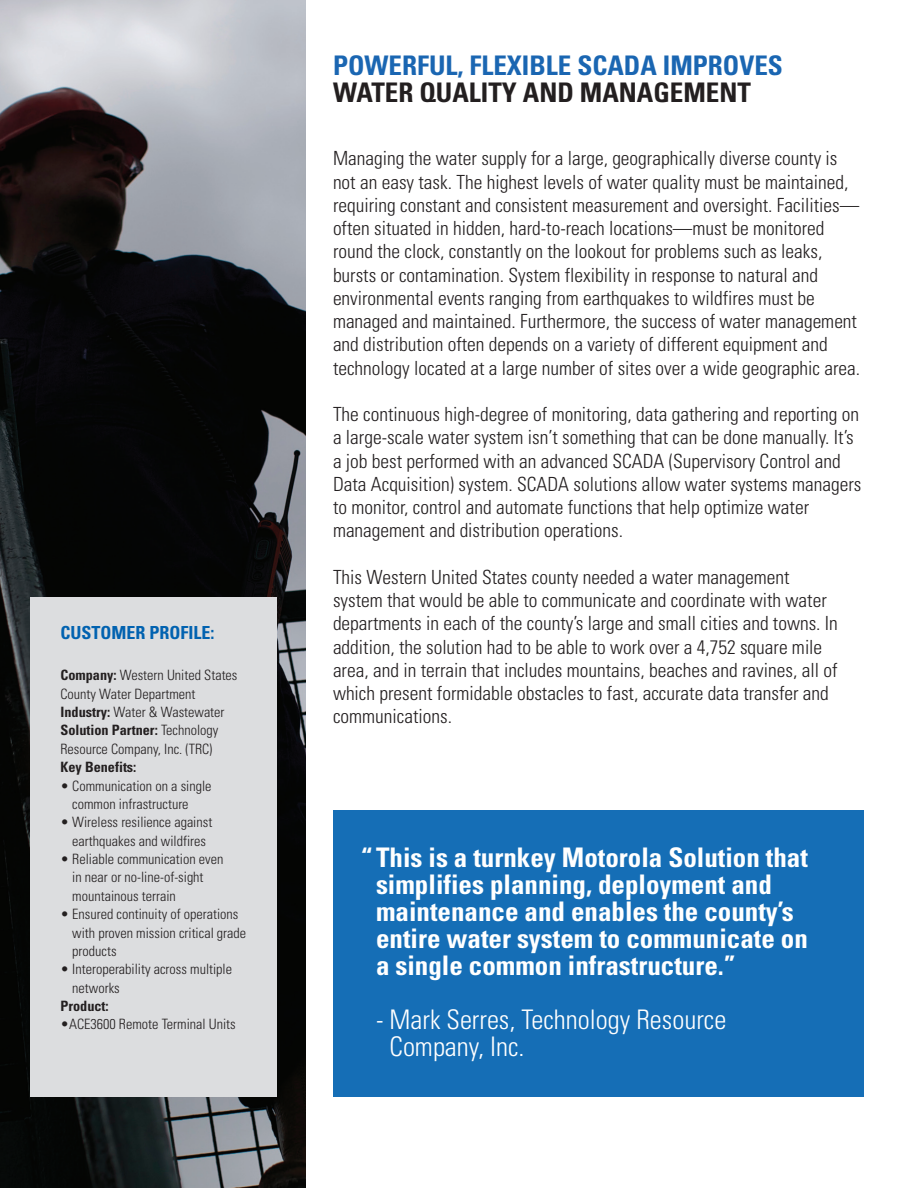
<style>
.page{position:relative;width:918px;height:1188px;background:#fff}
.page>*{position:absolute;margin:0;border:0;box-sizing:border-box;transform-origin:0 0}
.t1{font:700 condensed 27px/27px "Univers";color:#fff}
.t2{font:300 condensed 27px/27px "Univers";color:#fff}
.t3{font:700 condensed 27px "Univers";color:#1a66b2}
.t4{font:700 condensed 27px "Univers";color:#231f20}
.t5{font:300 condensed 19.5px/23.2px "Univers";color:#231f20}
.t6{font:700 condensed 18px "Univers";color:#0162b0}
.t7{font:300 condensed 14.25px/18.3px "Univers";color:#231f20}
.t8{font:700 condensed 14.25px "Univers";color:#231f20}
.s1{font-weight:700}
</style>
<div class="page">
<img style="left:0;top:0;width:306px;height:1188px">
<div style="left:30px;top:597px;width:246px;height:499px;background:#dcdddf"></div>
<div style="left:333px;top:810px;width:531px;height:286px;background:#156eb6"></div>
<p class="t6" style="left:60px;top:622px;width:156px">CUSTOMER PROFILE:</p>
<p class="t7" style="left:60px;top:666px;width:179px"><span class="s1">Company:</span> Western United States<br>County Water Department<br><span class="s1">Industry:</span> Water &amp; Wastewater<br><span class="s1">Solution Partner:</span> Technology<br>Resource Company, Inc. (TRC)</p>
<p class="t8" style="left:60px;top:758px;width:77px">Key Benefits:</p>
<p class="t7" style="left:72px;top:776px;width:141px;text-indent:-12px">• Communication on a single common infrastructure</p>
<p class="t7" style="left:60px;top:813px;width:153px;text-align:center">• Wireless resilience against earthquakes and wildfires</p>
<p class="t7" style="left:72px;top:850px;width:153px;text-indent:-12px">• Reliable communication even in near or no-line-of-sight mountainous terrain</p>
<p class="t7" style="left:72px;top:905px;width:175px;text-indent:-12px">• Ensured continuity of operations with proven mission critical grade products</p>
<p class="t7" style="left:72px;top:960px;width:161px;text-indent:-12px">• Interoperability across multiple networks</p>
<p class="t8" style="left:60px;top:997px;width:50px">Product:</p>
<p class="t7" style="left:60px;top:1015px;width:177px">•ACE3600 Remote Terminal Units</p>
<h1 class="t3" style="left:333px;top:49px;width:452px">POWERFUL, FLEXIBLE SCADA IMPROVES</h1>
<h1 class="t4" style="left:333px;top:76px;width:419px">WATER QUALITY AND MANAGEMENT</h1>
<p class="t5" style="left:333px;top:147px;width:529px">Managing the water supply for a large, geographically diverse county is not an easy task. The highest levels of water quality must be maintained, requiring constant and consistent measurement and oversight. Facilities— often situated in hidden, hard-to-reach locations—must be monitored round the clock, constantly on the lookout for problems such as leaks, bursts or contamination. System flexibility in response to natural and environmental events ranging from earthquakes to wildfires must be managed and maintained. Furthermore, the success of water management and distribution often depends on a variety of different equipment and technology located at a large number of sites over a wide geographic area.</p>
<p class="t5" style="left:333px;top:403px;width:530px">The continuous high-degree of monitoring, data gathering and reporting on a large-scale water system isn’t something that can be done manually. It’s a job best performed with an advanced SCADA (Supervisory Control and Data Acquisition) system. SCADA solutions allow water systems managers to monitor, control and automate functions that help optimize water management and distribution operations.</p>
<p class="t5" style="left:333px;top:565px;width:506px">This Western United States county needed a water management system that would be able to communicate and coordinate with water departments in each of the county’s large and small cities and towns. In addition, the solution had to be able to work over a 4,752 square mile area, and in terrain that includes mountains, beaches and ravines, all of which present formidable obstacles to fast, accurate data transfer and communications.</p>
<h1 class="t1" style="left:376px;top:844px;width:433px;text-indent:-15px">“This is a turnkey Motorola Solution that simplifies planning, deployment and maintenance and enables the county’s entire water system to communicate on a single common infrastructure.”</h1>
<h1 class="t2" style="left:390px;top:1006px;width:338px;text-indent:-14px">- Mark Serres, Technology Resource<br>Company, Inc.</h1>
</div>
